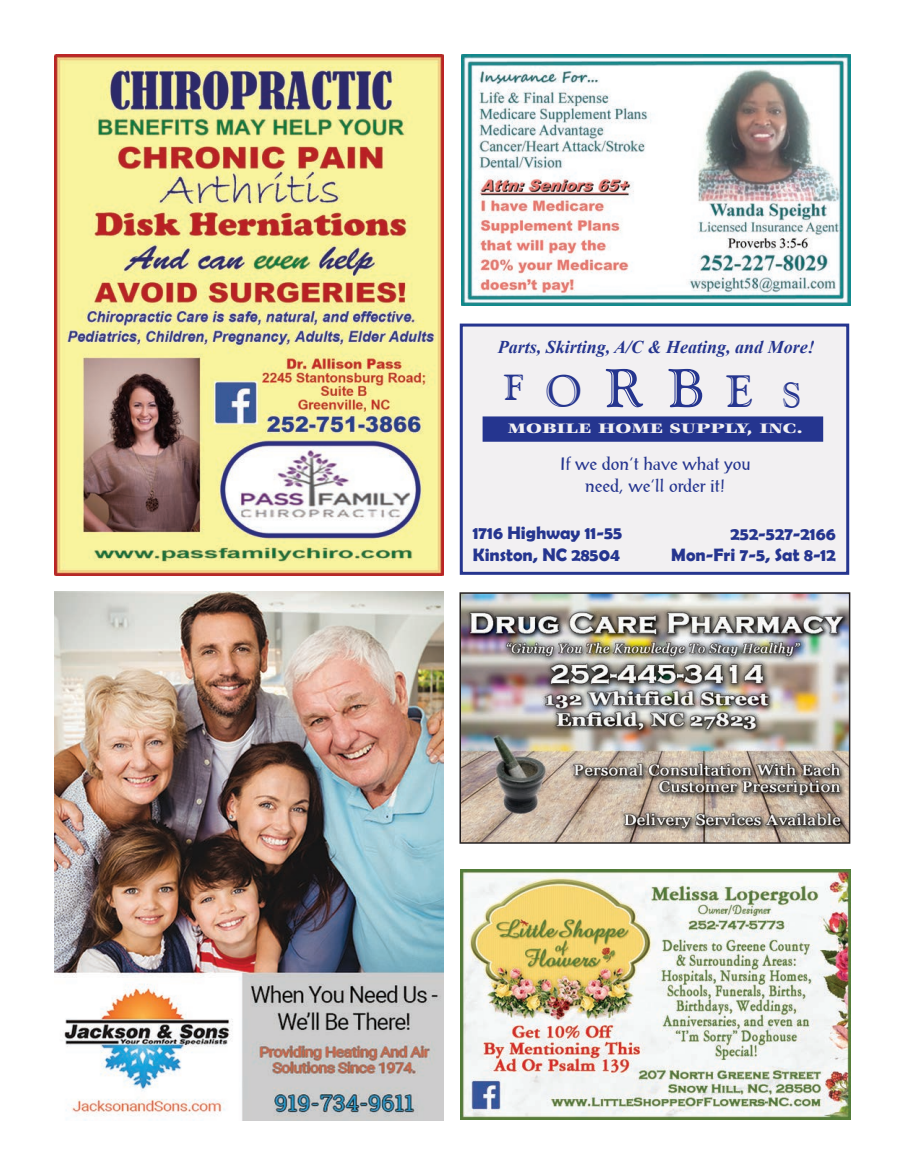
<style>
.page{position:relative;width:905px;height:1175px;background:#fff}
.page>*{position:absolute;margin:0;border:0;box-sizing:border-box;transform-origin:0 0}
.t1{font:36px "Goudy Handtooled BT";color:#25358f}
.t2{font:700 18px/21.6px "Berlin Sans FB Demi";color:#25358f}
.t3{font:18px/21.6px "Prose Antique Plain";color:#25358f;text-align:center}
.t4{font:italic 700 18px "Times New Roman";color:#25358f}
.t5{font:900 15px "Veljovic";color:#f2f0f2;scale:1.3 1}
.s1{font-size:45px}
.s2{font-size:54px}
</style>
<div class="page">
<img style="left:460px;top:870px;width:390px;height:249px">
<img style="left:462px;top:595px;width:385px;height:245px">
<div style="left:459px;top:592px;width:391px;height:251px;border:2px solid #231f20"></div>
<img style="left:54px;top:592px;width:389px;height:528px">
<div style="left:460px;top:323px;width:389px;height:252px;background:#f2f0f2;border:3px solid #25358f"></div>
<div style="left:482px;top:416px;width:341px;height:26px;background:#25358f;border:2px solid #25358f"></div>
<img style="left:54px;top:54px;width:389px;height:522px">
<img style="left:461px;top:54px;width:389px;height:251px">
<p class="t4" style="left:497px;top:334px;width:318px">Parts, Skirting, A/C &amp; Heating, and More!</p>
<h1 class="t1" style="left:504px;top:369px;width:299px">F<span class="s1">O</span><span class="s2">RB</span><span class="s1">E</span> S</h1>
<p class="t5" style="left:508px;top:419px;width:228px">MOBILE HOME SUPPLY, INC.</p>
<p class="t3" style="left:560px;top:453px;width:192px">If we don’t have what you need, we’ll order it!</p>
<p class="t2" style="left:473px;top:522px;width:151px">1716 Highway 11-55<br>Kinston, NC 28504</p>
<p class="t2" style="left:671px;top:522px;width:166px;text-align:right">252-527-2166<br>Mon-Fri 7-5, Sat 8-12</p>
</div>
